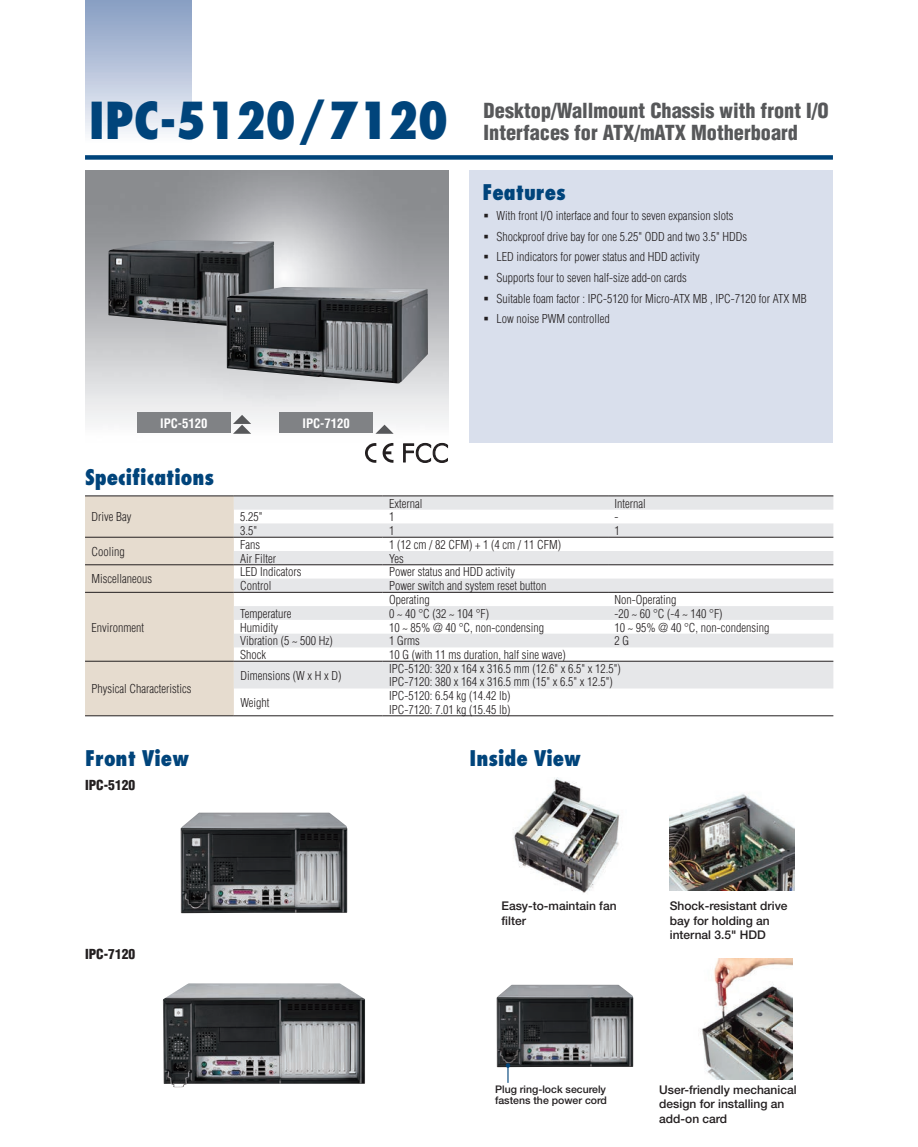
<style>
.page{position:relative;width:918px;height:1147px;background:#fff}
.page>*{position:absolute;margin:0;border:0;box-sizing:border-box;transform-origin:0 0}
.t1{font:800 condensed 49.5px "Futura";color:#00447b}
.t2{font:800 condensed 21px "Futura";color:#00447b}
.t3{font:900 condensed 20.25px/21.8px "Helvetica";color:#57585a}
.t4{font:900 condensed 13.5px "Helvetica";color:#231f20}
.t5{font:700 condensed 12.75px "Helvetica";color:#fff}
.t6{font:300 condensed 12px/20.7px "Helvetica";color:#231f20}
.t7{font:500 12px/14.4px "Helvetica Neue";color:#231f20}
.t8{font:500 10.5px/10.4px "Helvetica Neue";color:#231f20}
</style>
<div class="page">
<div style="left:85px;top:155px;width:748px;height:5px;background:#00447b"></div>
<div style="left:85px;top:0;width:106px;height:143px;background:linear-gradient(to bottom,#849bc1,#f9f9fc)"></div>
<div style="left:470px;top:170px;width:363px;height:272px;background:#d9dfec"></div>
<svg style="left:365px;top:443px;width:11px;height:19px"></svg>
<svg style="left:383px;top:443px;width:10px;height:20px"></svg>
<svg style="left:403px;top:442px;width:45px;height:21px"></svg>
<div style="left:85px;top:496px;width:149px;height:219px;background:#e6dccf"></div>
<svg style="left:234px;top:496px;width:599px;height:192px;fill:#e6e7e9"></svg>
<hr style="left:85px;top:715px;width:149px;height:1px;background:#231f20">
<hr style="left:234px;top:715px;width:149px;height:1px;background:#231f20">
<hr style="left:383px;top:715px;width:225px;height:1px;background:#231f20">
<hr style="left:608px;top:715px;width:225px;height:1px;background:#231f20">
<hr style="left:85px;top:495px;width:149px;height:1px;background:#231f20">
<hr style="left:234px;top:495px;width:149px;height:1px;background:#231f20">
<hr style="left:383px;top:495px;width:225px;height:1px;background:#231f20">
<hr style="left:608px;top:495px;width:225px;height:1px;background:#231f20">
<hr style="left:85px;top:536px;width:149px;height:1px;background:#231f20">
<hr style="left:234px;top:536px;width:149px;height:1px;background:#231f20">
<hr style="left:383px;top:536px;width:225px;height:1px;background:#231f20">
<hr style="left:608px;top:536px;width:225px;height:1px;background:#231f20">
<hr style="left:85px;top:564px;width:149px;height:1px;background:#231f20">
<hr style="left:234px;top:564px;width:149px;height:1px;background:#231f20">
<hr style="left:383px;top:564px;width:225px;height:1px;background:#231f20">
<hr style="left:608px;top:564px;width:225px;height:1px;background:#231f20">
<hr style="left:85px;top:592px;width:149px;height:1px;background:#231f20">
<hr style="left:85px;top:660px;width:149px;height:1px;background:#231f20">
<hr style="left:234px;top:592px;width:149px;height:1px;background:#231f20">
<hr style="left:383px;top:592px;width:225px;height:1px;background:#231f20">
<hr style="left:608px;top:592px;width:225px;height:1px;background:#231f20">
<hr style="left:234px;top:660px;width:149px;height:1px;background:#231f20">
<hr style="left:383px;top:660px;width:225px;height:1px;background:#231f20">
<hr style="left:608px;top:660px;width:225px;height:1px;background:#231f20">
<img style="left:670px;top:793px;width:125px;height:97px">
<img style="left:513px;top:777px;width:107px;height:116px">
<img style="left:700px;top:958px;width:92px;height:121px">
<div style="left:137px;top:412px;width:94px;height:21px;background:#808285"></div>
<svg style="left:233px;top:415px;width:18px;height:18px"></svg>
<div style="left:280px;top:412px;width:93px;height:21px;background:#808285"></div>
<svg style="left:375px;top:424px;width:19px;height:9px"></svg>
<img style="left:108px;top:240px;width:166px;height:87px">
<img style="left:227px;top:287px;width:201px;height:96px">
<img style="left:181px;top:812px;width:166px;height:101px">
<img style="left:497px;top:984px;width:136px;height:82px">
<img style="left:163px;top:983px;width:202px;height:104px">
<svg style="left:506px;top:1063px;width:4px;height:19px"></svg>
<h1 class="t1" style="left:89px;top:90px;width:361px">IPC-5120/7120</h1>
<h3 class="t3" style="left:484px;top:99px;width:346px">Desktop/Wallmount Chassis with front I/O<br>Interfaces for ATX/mATX Motherboard</h3>
<h2 class="t2" style="left:482px;top:179px;width:85px">Features</h2>
<p class="t5" style="left:160px;top:415px;width:49px">IPC-5120</p>
<p class="t5" style="left:303px;top:415px;width:49px">IPC-7120</p>
<p class="t6" style="left:496px;top:205px;width:312px">With front I/O interface and four to seven expansion slots<br>Shockproof drive bay for one 5.25" ODD and two 3.5" HDDs<br>LED indicators for power status and HDD activity<br>Supports four to seven half-size add-on cards<br>Suitable foam factor : IPC-5120 for Micro-ATX MB , IPC-7120 for ATX MB Low noise PWM controlled</p>
<h2 class="t2" style="left:85px;top:464px;width:131px">Specifications</h2>
<p class="t6" style="left:91px;top:506px;width:42px">Drive Bay</p>
<p class="t6" style="left:91px;top:541px;width:35px">Cooling</p>
<p class="t6" style="left:91px;top:568px;width:62px">Miscellaneous</p>
<p class="t6" style="left:91px;top:616px;width:54px">Environment</p>
<p class="t6" style="left:92px;top:678px;width:101px">Physical Characteristics</p>
<h2 class="t2" style="left:85px;top:745px;width:106px">Front View</h2>
<p class="t4" style="left:85px;top:776px;width:52px">IPC-5120</p>
<p class="t6" style="left:389px;top:492px;width:35px">External</p>
<p class="t6" style="left:614px;top:492px;width:33px">Internal</p>
<p class="t6" style="left:240px;top:506px;width:24px">5.25"</p>
<p class="t6" style="left:389px;top:506px;width:7px">1</p>
<p class="t6" style="left:614px;top:506px;width:5px">-</p>
<p class="t6" style="left:240px;top:520px;width:19px">3.5"</p>
<p class="t6" style="left:389px;top:520px;width:7px">1</p>
<p class="t6" style="left:614px;top:520px;width:7px">1</p>
<p class="t6" style="left:240px;top:534px;width:21px">Fans</p>
<p class="t6" style="left:389px;top:534px;width:173px">1 (12 cm / 82 CFM) + 1 (4 cm / 11 CFM)</p>
<p class="t6" style="left:240px;top:547px;width:37px">Air Filter</p>
<p class="t6" style="left:389px;top:547px;width:16px">Yes</p>
<p class="t6" style="left:240px;top:561px;width:63px">LED Indicators</p>
<p class="t6" style="left:389px;top:561px;width:127px">Power status and HDD activity</p>
<p class="t6" style="left:240px;top:575px;width:33px">Control</p>
<p class="t6" style="left:389px;top:575px;width:159px">Power switch and system reset button</p>
<p class="t6" style="left:389px;top:589px;width:42px">Operating</p>
<p class="t6" style="left:614px;top:589px;width:63px">Non-Operating</p>
<p class="t6" style="left:240px;top:603px;width:53px">Temperature</p>
<p class="t6" style="left:389px;top:603px;width:102px">0 ~ 40 °C (32 ~ 104 °F)</p>
<p class="t6" style="left:614px;top:603px;width:110px">-20 ~ 60 °C (-4 ~ 140 °F)</p>
<p class="t6" style="left:240px;top:616px;width:39px">Humidity</p>
<p class="t6" style="left:389px;top:616px;width:156px">10 ~ 85% @ 40 °C, non-condensing</p>
<p class="t6" style="left:614px;top:616px;width:156px">10 ~ 95% @ 40 °C, non-condensing</p>
<p class="t6" style="left:240px;top:630px;width:94px">Vibration (5 ~ 500 Hz)</p>
<p class="t6" style="left:389px;top:630px;width:32px">1 Grms</p>
<p class="t6" style="left:614px;top:630px;width:16px">2 G</p>
<p class="t6" style="left:240px;top:644px;width:27px">Shock</p>
<p class="t6" style="left:389px;top:644px;width:178px">10 G (with 11 ms duration, half sine wave)</p>
<p class="t6" style="left:240px;top:664px;width:103px">Dimensions (W x H x D)</p>
<p class="t6" style="left:389px;top:661px;width:233px;line-height:13.5px">IPC-5120: 320 x 164 x 316.5 mm (12.6" x 6.5" x 12.5")<br>IPC-7120: 380 x 164 x 316.5 mm (15" x 6.5" x 12.5")</p>
<p class="t6" style="left:240px;top:692px;width:31px">Weight</p>
<p class="t6" style="left:389px;top:688px;width:123px;line-height:13.5px">IPC-5120: 6.54 kg (14.42 lb)<br>IPC-7120: 7.01 kg (15.45 lb)</p>
<h2 class="t2" style="left:470px;top:745px;width:113px">Inside View</h2>
<p class="t4" style="left:85px;top:944px;width:52px">IPC-7120</p>
<p class="t7" style="left:501px;top:898px;width:117px">Easy-to-maintain fan filter</p>
<p class="t7" style="left:670px;top:898px;width:119px">Shock-resistant drive bay for holding an internal 3.5" HDD</p>
<p class="t8" style="left:495px;top:1083px;width:113px">Plug ring-lock securely fastens the power cord</p>
<p class="t7" style="left:659px;top:1082px;width:139px">User-friendly mechanical design for installing an add-on card</p>
</div>
